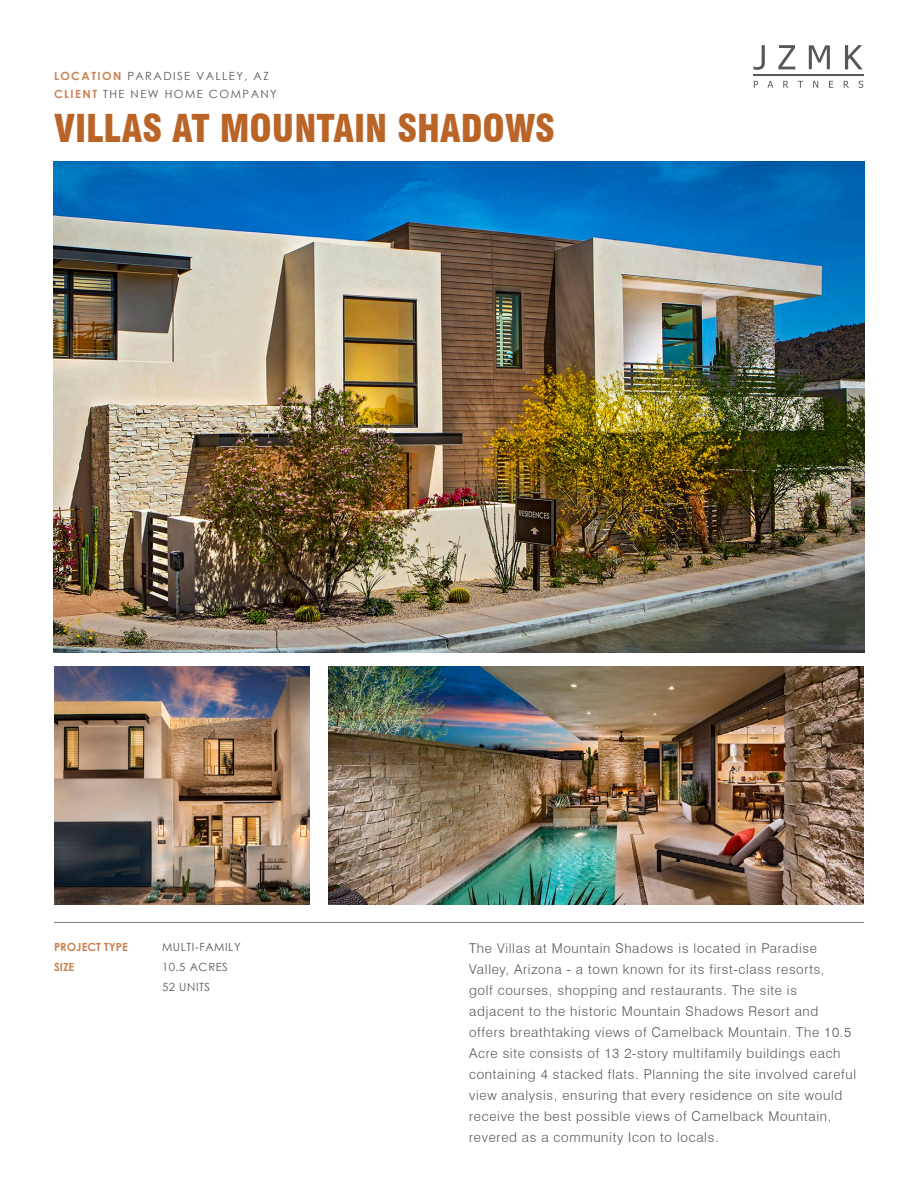
<style>
.page{position:relative;width:918px;height:1188px;background:#fff}
.page>*{position:absolute;margin:0;border:0;box-sizing:border-box;transform-origin:0 0}
.TOC_Entry{font:900 condensed 37.5px "Swiss 721 BT";color:#ba6428}
.Main_BodyText{font:300 13.5px/21px "Swiss 721 BT";letter-spacing:.05em;color:#57585a}
.stats{font:11.25px "Century Gothic";letter-spacing:.13em;color:#57585a}
.stats-2{font:700 11.25px "Century Gothic";color:#c88353}
.stats-3{font:11.25px "Century Gothic";letter-spacing:.05em;color:#57585a}
.s1{font-weight:700;color:#c88353}
</style>
<div class="page">
<hr style="left:54px;top:922px;width:810px;height:1px;background:#808285">
<svg style="left:753px;top:45px;width:12px;height:25px"></svg>
<svg style="left:778px;top:45px;width:17px;height:24px"></svg>
<svg style="left:809px;top:45px;width:21px;height:24px"></svg>
<svg style="left:845px;top:45px;width:18px;height:24px"></svg>
<hr style="left:753px;top:75px;width:110px;height:1px;background:#57585a">
<svg style="left:754px;top:81px;width:4px;height:7px"></svg>
<svg style="left:767px;top:81px;width:6px;height:7px"></svg>
<svg style="left:783px;top:81px;width:6px;height:7px"></svg>
<svg style="left:798px;top:81px;width:5px;height:7px"></svg>
<svg style="left:813px;top:81px;width:5px;height:7px"></svg>
<svg style="left:829px;top:81px;width:4px;height:7px"></svg>
<svg style="left:844px;top:81px;width:5px;height:7px"></svg>
<svg style="left:859px;top:81px;width:4px;height:7px"></svg>
<img style="left:328px;top:666px;width:536px;height:238px">
<img style="left:53px;top:162px;width:811px;height:490px">
<img style="left:54px;top:666px;width:256px;height:238px">
<p class="stats" style="left:54px;top:68px;width:216px"><span class="s1">LOCATION</span> PARADISE VALLEY, AZ</p>
<p class="stats" style="left:54px;top:86px;width:224px"><span class="s1">CLIENT</span> THE NEW HOME COMPANY</p>
<p class="TOC_Entry" style="left:54px;top:106px;width:503px">VILLAS AT MOUNTAIN SHADOWS</p>
<p class="stats-2" style="left:54px;top:938px;width:76px">PROJECT TYPE</p>
<p class="stats-3" style="left:162px;top:939px;width:80px">MULTI-FAMILY</p>
<p class="stats-2" style="left:54px;top:958px;width:22px">SIZE</p>
<p class="stats" style="left:162px;top:959px;width:67px">10.5 ACRES</p>
<p class="stats" style="left:162px;top:979px;width:50px">52 UNITS</p>
<p class="Main_BodyText" style="left:469px;top:937px;width:389px">The Villas at Mountain Shadows is located in Paradise Valley, Arizona - a town known for its first-class resorts,<br>golf courses, shopping and restaurants. The site is<br>adjacent to the historic Mountain Shadows Resort and offers breathtaking views of Camelback Mountain. The 10.5<br>Acre site consists of 13 2-story multifamily buildings each containing 4 stacked flats. Planning the site involved careful view analysis, ensuring that every residence on site would receive the best possible views of Camelback Mountain, revered as a community Icon to locals.</p>
</div>
